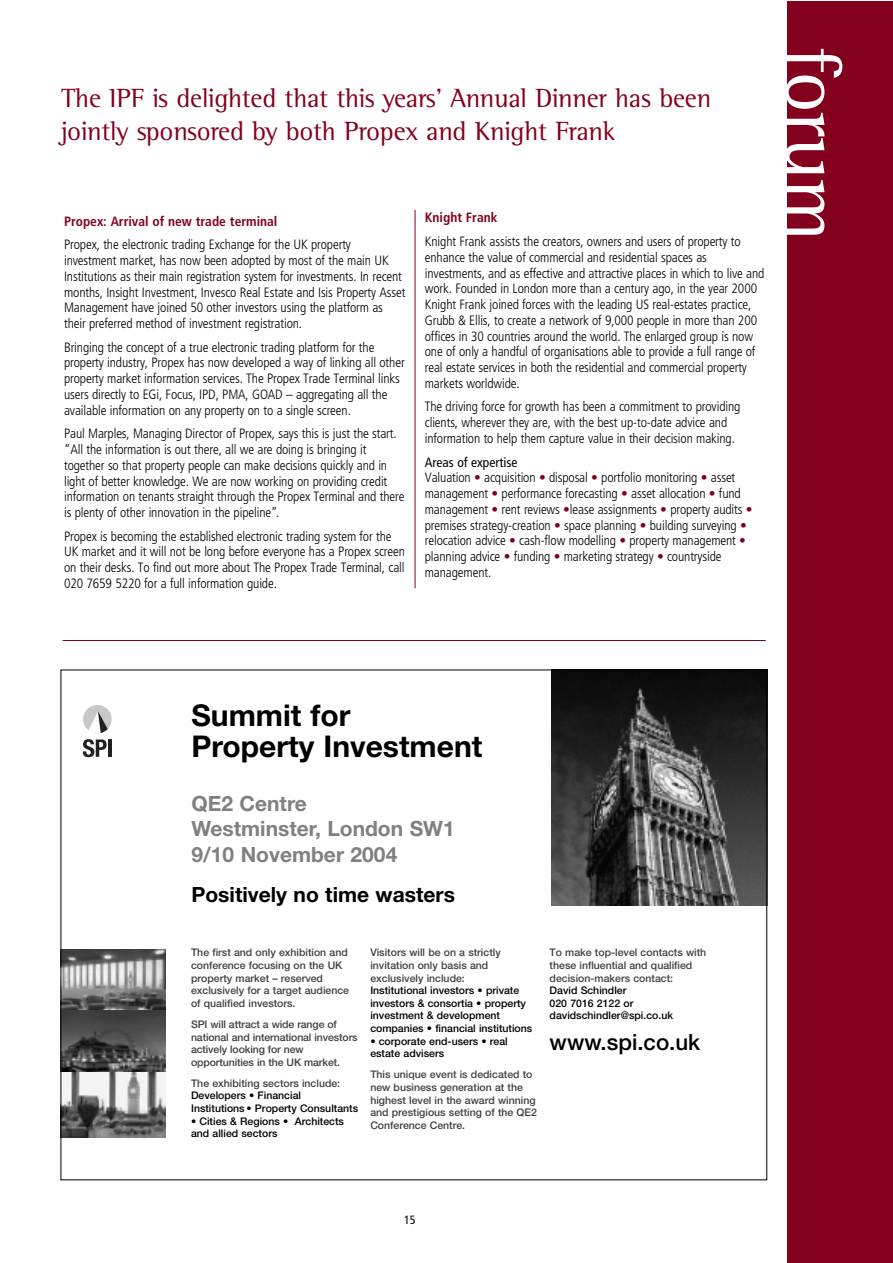
<style>
.page{position:relative;width:893px;height:1263px;background:#fff}
.page>*{position:absolute;margin:0;border:0;box-sizing:border-box;transform-origin:0 0}
.t1{font:79.95px "Rotis Semi Serif";letter-spacing:-.01em;color:#fff}
.t2{font:700 30px/31px "Helvetica Neue";color:#000}
.t3{font:27px/33px "Rotis Semi Serif";letter-spacing:-.01em;color:#84011d}
.t4{font:500 22.35px "Helvetica Neue";color:#000}
.t5{font:700 21px/25.2px "Helvetica Neue";color:#808080}
.t6{font:700 21px "Helvetica Neue";color:#000}
.t7{font:300 condensed 13.5px/15.8px "Frutiger";letter-spacing:-.01em;color:#000}
.t8{font:700 condensed 13.5px "Frutiger";color:#84011d}
.t9{font:condensed 12px "Frutiger";color:#000}
.t10{font:500 10.5px/12.6px "Helvetica Neue";color:#404040}
.t11{font:500 10.5px/12.6px "Helvetica Neue";color:#000}
.s1{font-weight:400}
.s2{color:#84011d}
</style>
<div class="page">
<div style="left:787px;top:2px;width:105px;height:1261px;background:#84011d"></div>
<hr style="left:415px;top:210px;width:1px;height:378px;background:#84011d">
<hr style="left:63px;top:640px;width:702px;height:1px;background:#84011d">
<img style="left:551px;top:672px;width:214px;height:234px">
<img style="left:63px;top:949px;width:102px;height:62px">
<img style="left:63px;top:1011px;width:102px;height:62px">
<img style="left:63px;top:1073px;width:102px;height:64px">
<div style="left:83px;top:705px;width:29px;height:28px;background:#c7c8ca;border-radius:50%"></div>
<svg style="left:88px;top:711px;width:20px;height:22px"></svg>
<svg style="left:83px;top:739px;width:24px;height:18px"></svg>
<hr style="left:108px;top:740px;width:4px;height:17px;background:#231f20">
<h3 class="t3" style="left:61px;top:84px;width:651px">The IPF is delighted that this years’ Annual Dinner has been jointly sponsored by both Propex and Knight Frank</h3>
<p class="t8" style="left:64px;top:216px;width:215px">Propex: Arrival of new trade terminal</p>
<p class="t7" style="left:64px;top:238px;width:343px">Propex, the electronic trading Exchange for the UK property investment market, has now been adopted by most of the main UK Institutions as their main registration system for investments. In recent months, Insight Investment, Invesco Real Estate and Isis Property Asset Management have joined 50 other investors using the platform as their preferred method of investment registration.</p>
<p class="t7" style="left:64px;top:340px;width:342px">Bringing the concept of a true electronic trading platform for the property industry, Propex has now developed a way of linking all other property market information services. The Propex Trade Terminal links users directly to EGi, Focus, IPD, PMA, GOAD – aggregating all the available information on any property on to a single screen.</p>
<p class="t7" style="left:64px;top:427px;width:342px">Paul Marples, Managing Director of Propex, says this is just the start. “All the information is out there, all we are doing is bringing it together so that property people can make decisions quickly and in light of better knowledge. We are now working on providing credit information on tenants straight through the Propex Terminal and there is plenty of other innovation in the pipeline”.</p>
<p class="t7" style="left:64px;top:529px;width:342px">Propex is becoming the established electronic trading system for the UK market and it will not be long before everyone has a Propex screen on their desks. To find out more about The Propex Trade Terminal, call 020 7659 5220 for a full information guide.</p>
<p class="t8" style="left:425px;top:212px;width:74px">Knight Frank</p>
<p class="t7" style="left:425px;top:235px;width:341px">Knight Frank assists the creators, owners and users of property to enhance the value of commercial and residential spaces as investments, and as effective and attractive places in which to live and work. Founded in London more than a century ago, in the year 2000<br>Knight Frank joined forces with the leading US real-estates practice, Grubb &amp; Ellis, to create a network of 9,000 people in more than 200 offices in 30 countries around the world. The enlarged group is now one of only a handful of organisations able to provide a full range of real estate services in both the residential and commercial property markets worldwide.</p>
<p class="t7" style="left:425px;top:400px;width:317px">The driving force for growth has been a commitment to providing clients, wherever they are, with the best up-to-date advice and information to help them capture value in their decision making.</p>
<p class="t7" style="left:425px;top:455px;width:329px"><span class="s1">Areas of expertise<br></span>Valuation <span class="s2">•</span> acquisition <span class="s2">•</span> disposal <span class="s2">•</span> portfolio monitoring <span class="s2">•</span> asset management <span class="s2">•</span> performance forecasting <span class="s2">•</span> asset allocation <span class="s2">•</span> fund management <span class="s2">•</span> rent reviews <span class="s2">•</span>lease assignments <span class="s2">•</span> property audits <span class="s2">• </span>premises strategy-creation <span class="s2">•</span> space planning <span class="s2">•</span> building surveying <span class="s2">• </span>relocation advice <span class="s2">•</span> cash-flow modelling <span class="s2">•</span> property management <span class="s2">• </span>planning advice <span class="s2">•</span> funding <span class="s2">•</span> marketing strategy <span class="s2">•</span> countryside management.</p>
<h1 class="t1" style="left:842px;top:46px;width:196px;rotate:90deg">forum</h1>
<h2 class="t2" style="left:191px;top:703px;width:292px">Summit for<br>Property Investment</h2>
<h3 class="t5" style="left:191px;top:793px;width:265px">QE2 Centre<br>Westminster, London SW1<br>9/10 November 2004</h3>
<h3 class="t6" style="left:191px;top:887px;width:265px">Positively no time wasters</h3>
<p class="t10" style="left:191px;top:947px;width:159px">The first and only exhibition and conference focusing on the UK property market – reserved exclusively for a target audience of qualified investors.</p>
<p class="t10" style="left:191px;top:1019px;width:168px">SPI will attract a wide range of national and international investors actively looking for new opportunities in the UK market.</p>
<p class="t10" style="left:191px;top:1078px;width:151px">The exhibiting sectors include:</p>
<p class="t11" style="left:191px;top:1090px;width:169px">Developers • Financial<br>Institutions • Property Consultants</p>
<p class="t11" style="left:191px;top:1116px;width:154px">• Cities &amp; Regions • Architects and allied sectors</p>
<p class="t10" style="left:370px;top:947px;width:132px">Visitors will be on a strictly invitation only basis and exclusively include:</p>
<p class="t11" style="left:370px;top:985px;width:163px">Institutional investors • private investors &amp; consortia • property investment &amp; development companies • financial institutions</p>
<p class="t11" style="left:370px;top:1036px;width:139px">• corporate end-users • real estate advisers</p>
<p class="t10" style="left:370px;top:1069px;width:168px">This unique event is dedicated to new business generation at the highest level in the award winning and prestigious setting of the QE2<br>Conference Centre.</p>
<p class="t10" style="left:549px;top:947px;width:158px">To make top-level contacts with these influential and qualified decision-makers contact:</p>
<p class="t11" style="left:549px;top:985px;width:125px">David Schindler<br>020 7016 2122 or davidschindler@spi.co.uk</p>
<h3 class="t4" style="left:549px;top:1034px;width:152px">www.spi.co.uk</h3>
<p class="t9" style="left:404px;top:1215px;width:13px">15</p>
</div>
